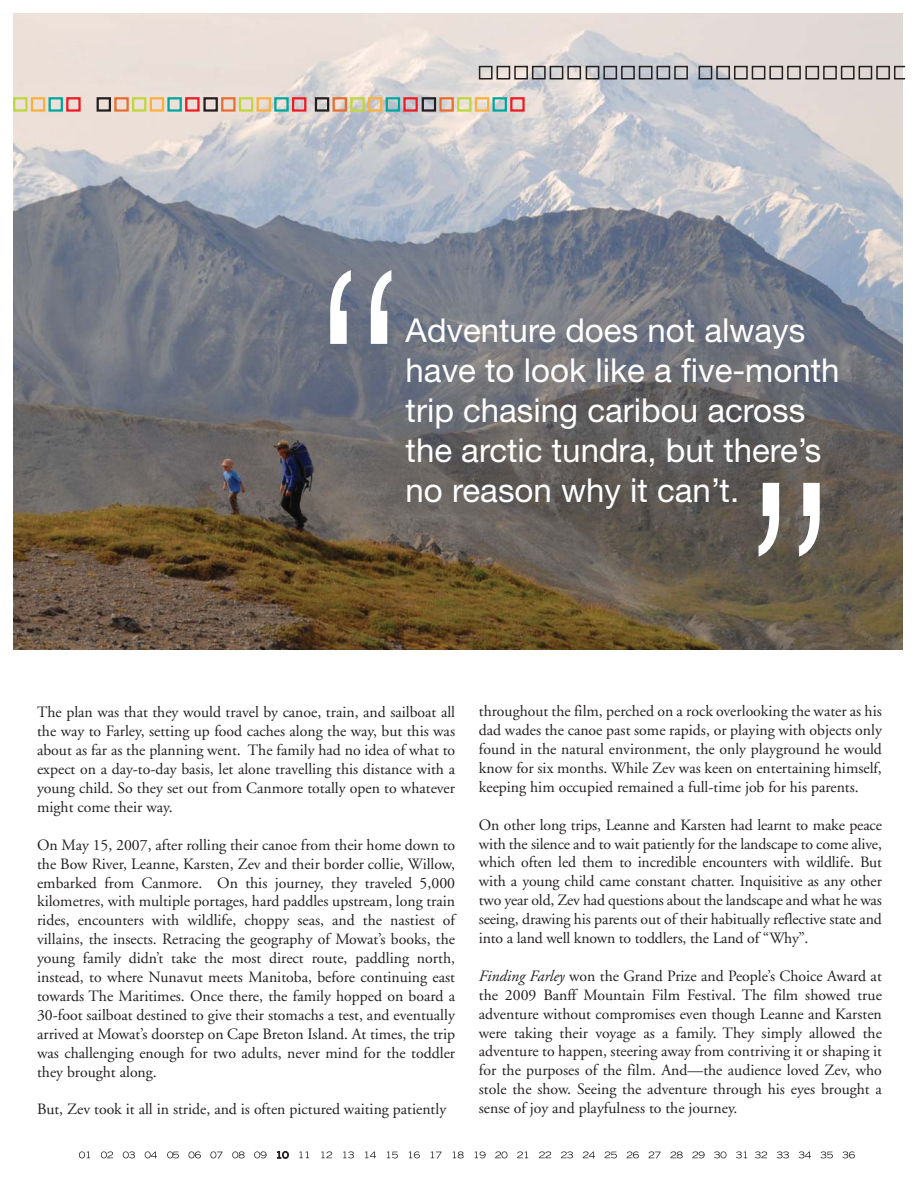
<style>
.page{position:relative;width:918px;height:1188px;background:#fff}
.page>*{position:absolute;margin:0;border:0;box-sizing:border-box;transform-origin:0 0}
.t1{font:100 322.05px "Helvetica Neue";color:#fff}
.t2{font:33px/39.9px "Helvetica Neue";color:#fff}
.t3{font:15.75px/18.9px "Adobe Garamond";color:#231f20;text-align:justify}
.s1{font-style:italic}
</style>
<div class="page">
<img style="left:14px;top:14px;width:888px;height:636px">
<svg style="left:478px;top:65px;width:211px;height:15px;background:#a3a0a2"></svg>
<svg style="left:698px;top:65px;width:207px;height:15px;background:#a9a3a2"></svg>
<div style="left:66px;top:97px;width:15px;height:15px;border:2px solid #ed1c24"></div>
<div style="left:49px;top:97px;width:14px;height:15px;border:2px solid #00a79d"></div>
<div style="left:31px;top:97px;width:14px;height:15px;border:2px solid #fbb03f"></div>
<div style="left:14px;top:97px;width:14px;height:15px;border:2px solid #bed73b"></div>
<div style="left:292px;top:97px;width:14px;height:15px;border:2px solid #ed1c24"></div>
<div style="left:274px;top:97px;width:15px;height:15px;border:2px solid #00a79d"></div>
<div style="left:257px;top:97px;width:14px;height:15px;border:2px solid #fbb03f"></div>
<div style="left:239px;top:97px;width:14px;height:15px;border:2px solid #bed73b"></div>
<div style="left:221px;top:97px;width:15px;height:15px;border:2px solid #e76e33"></div>
<div style="left:203px;top:97px;width:15px;height:15px;border:2px solid #231f20"></div>
<div style="left:185px;top:97px;width:15px;height:15px;border:2px solid #ed1c24"></div>
<div style="left:167px;top:97px;width:15px;height:15px;border:2px solid #00a79d"></div>
<div style="left:150px;top:97px;width:14px;height:15px;border:2px solid #fbb03f"></div>
<div style="left:132px;top:97px;width:14px;height:15px;border:2px solid #bed73b"></div>
<div style="left:114px;top:97px;width:15px;height:15px;border:2px solid #e76e33"></div>
<div style="left:97px;top:97px;width:14px;height:15px;border:2px solid #231f20"></div>
<div style="left:510px;top:97px;width:15px;height:15px;border:2px solid #ed1c24"></div>
<div style="left:493px;top:97px;width:14px;height:15px;border:2px solid #00a79d"></div>
<div style="left:475px;top:97px;width:14px;height:15px;border:2px solid #fbb03f"></div>
<div style="left:457px;top:97px;width:15px;height:15px;border:2px solid #bed73b"></div>
<div style="left:439px;top:97px;width:15px;height:15px;border:2px solid #e76e33"></div>
<div style="left:422px;top:97px;width:14px;height:15px;border:2px solid #231f20"></div>
<div style="left:403px;top:97px;width:15px;height:15px;border:2px solid #ed1c24"></div>
<div style="left:386px;top:97px;width:14px;height:15px;border:2px solid #00a79d"></div>
<div style="left:368px;top:97px;width:14px;height:15px;border:2px solid #fbb03f"></div>
<div style="left:350px;top:97px;width:15px;height:15px;border:2px solid #bed73b"></div>
<div style="left:333px;top:97px;width:14px;height:15px;border:2px solid #e76e33"></div>
<div style="left:315px;top:97px;width:14px;height:15px;border:2px solid #231f20"></div>
<svg style="left:79px;top:1151px;width:11px;height:7px"></svg>
<svg style="left:101px;top:1151px;width:12px;height:7px"></svg>
<svg style="left:123px;top:1151px;width:12px;height:7px"></svg>
<svg style="left:145px;top:1151px;width:12px;height:7px"></svg>
<svg style="left:188px;top:1151px;width:13px;height:7px"></svg>
<svg style="left:210px;top:1151px;width:13px;height:7px"></svg>
<svg style="left:232px;top:1151px;width:13px;height:7px"></svg>
<svg style="left:254px;top:1151px;width:13px;height:7px"></svg>
<svg style="left:277px;top:1151px;width:11px;height:8px"></svg>
<div style="left:282px;top:1151px;width:7px;height:8px;border:1px solid #231f20;border-radius:50%"></div>
<svg style="left:299px;top:1151px;width:10px;height:7px"></svg>
<svg style="left:321px;top:1151px;width:11px;height:7px"></svg>
<svg style="left:343px;top:1151px;width:11px;height:7px"></svg>
<svg style="left:365px;top:1151px;width:11px;height:7px"></svg>
<svg style="left:387px;top:1151px;width:11px;height:7px"></svg>
<svg style="left:167px;top:1151px;width:12px;height:7px"></svg>
<svg style="left:409px;top:1151px;width:11px;height:7px"></svg>
<svg style="left:431px;top:1151px;width:11px;height:7px"></svg>
<svg style="left:453px;top:1151px;width:11px;height:7px"></svg>
<svg style="left:475px;top:1151px;width:11px;height:7px"></svg>
<svg style="left:495px;top:1151px;width:12px;height:7px"></svg>
<svg style="left:517px;top:1151px;width:11px;height:7px"></svg>
<svg style="left:539px;top:1151px;width:12px;height:7px"></svg>
<svg style="left:561px;top:1151px;width:12px;height:7px"></svg>
<svg style="left:583px;top:1151px;width:12px;height:7px"></svg>
<svg style="left:627px;top:1151px;width:12px;height:7px"></svg>
<svg style="left:649px;top:1151px;width:12px;height:7px"></svg>
<svg style="left:670px;top:1151px;width:13px;height:7px"></svg>
<svg style="left:692px;top:1151px;width:13px;height:7px"></svg>
<svg style="left:714px;top:1151px;width:13px;height:7px"></svg>
<svg style="left:736px;top:1151px;width:11px;height:7px"></svg>
<svg style="left:755px;top:1151px;width:12px;height:7px"></svg>
<svg style="left:777px;top:1151px;width:12px;height:7px"></svg>
<svg style="left:799px;top:1151px;width:12px;height:7px"></svg>
<svg style="left:820px;top:1151px;width:13px;height:7px"></svg>
<svg style="left:842px;top:1151px;width:13px;height:7px"></svg>
<svg style="left:605px;top:1151px;width:12px;height:7px"></svg>
<h1 class="t1" style="left:310px;top:270px;width:103px">“</h1>
<h2 class="t2" style="left:406px;top:314px;width:435px">Adventure does not always have to look like a five-month trip chasing caribou across the arctic tundra, but there’s</h2>
<h2 class="t2" style="left:406px;top:473px;width:335px">no reason why it can’t.</h2>
<h1 class="t1" style="left:840px;top:557px;width:103px;rotate:-180deg">“</h1>
<p class="t3" style="left:37px;top:705px;width:420px">The plan was that they would travel by canoe, train, and sailboat all the way to Farley, setting up food caches along the way, but this was about as far as the planning went. The family had no idea of what to expect on a day-to-day basis, let alone travelling this distance with a young child. So they set out from Canmore totally open to whatever might come their way.</p>
<p class="t3" style="left:37px;top:837px;width:420px">On May 15, 2007, after rolling their canoe from their home down to the Bow River, Leanne, Karsten, Zev and their border collie, Willow, embarked from Canmore. On this journey, they traveled 5,000 kilometres, with multiple portages, hard paddles upstream, long train rides, encounters with wildlife, choppy seas, and the nastiest of villains, the insects. Retracing the geography of Mowat’s books, the young family didn’t take the most direct route, paddling north, instead, to where Nunavut meets Manitoba, before continuing east towards The Maritimes. Once there, the family hopped on board a 30-foot sailboat destined to give their stomachs a test, and eventually arrived at Mowat’s doorstep on Cape Breton Island. At times, the trip was challenging enough for two adults, never mind for the toddler they brought along.</p>
<p class="t3" style="left:37px;top:1101px;width:411px">But, Zev took it all in stride, and is often pictured waiting patiently</p>
<p class="t3" style="left:479px;top:703px;width:405px">throughout the film, perched on a rock overlooking the water as his dad wades the canoe past some rapids, or playing with objects only found in the natural environment, the only playground he would know for six months. While Zev was keen on entertaining himself, keeping him occupied remained a full-time job for his parents.</p>
<p class="t3" style="left:479px;top:817px;width:405px">On other long trips, Leanne and Karsten had learnt to make peace with the silence and to wait patiently for the landscape to come alive, which often led them to incredible encounters with wildlife. But with a young child came constant chatter. Inquisitive as any other two year old, Zev had questions about the landscape and what he was seeing, drawing his parents out of their habitually reflective state and into a land well known to toddlers, the Land of “Why”.</p>
<p class="t3" style="left:479px;top:968px;width:405px"><span class="s1">Finding Farley</span> won the Grand Prize and People’s Choice Award at the 2009 Banff Mountain Film Festival. The film showed true adventure without compromises even though Leanne and Karsten were taking their voyage as a family. They simply allowed the adventure to happen, steering away from contriving it or shaping it for the purposes of the film. And—the audience loved Zev, who stole the show. Seeing the adventure through his eyes brought a sense of joy and playfulness to the journey.</p>
</div>
